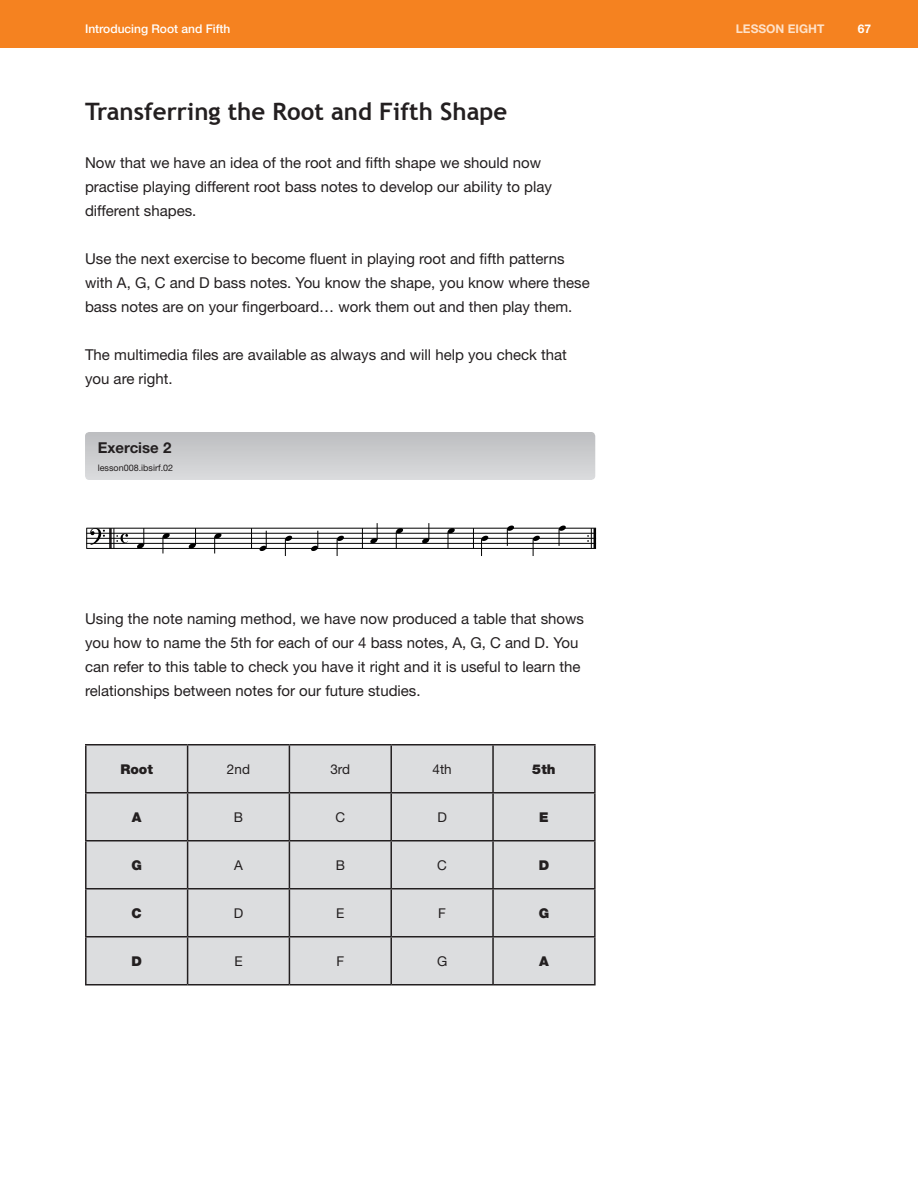
<style>
.page{position:relative;width:918px;height:1188px;background:#fff}
.page>*{position:absolute;margin:0;border:0;box-sizing:border-box;transform-origin:0 0}
.t1{font:700 24px "Trebuchet MS";color:#231f20}
.t2{font:15px/24px "Helvetica Neue";color:#231f20}
.t3{font:700 15px "Helvetica Neue";color:#231f20}
.t4{font:13.5px "Helvetica Neue";color:#231f20}
.t5{font:900 13.5px "Helvetica Neue";color:#231f20}
.t6{font:500 12px "Helvetica Neue LT Std";color:#fff}
.t7{font:700 12px "Helvetica Neue LT Std";color:#fee1c8}
.t8{font:700 12px "Helvetica Neue LT Std";color:#fff}
.t9{font:9px "Helvetica Neue";color:#231f20}
</style>
<div class="page">
<div style="left:0;top:0;width:918px;height:48px;background:#f58220"></div>
<div style="left:85px;top:432px;width:510px;height:48px;background:linear-gradient(to bottom,#bdbec0,#dadbdd);border-radius:4px"></div>
<hr style="left:109px;top:528px;width:3px;height:20px;background:#231f20">
<svg style="left:114px;top:529px;width:14px;height:19px"></svg>
<svg style="left:251px;top:529px;width:1px;height:19px"></svg>
<svg style="left:362px;top:529px;width:1px;height:19px"></svg>
<svg style="left:473px;top:529px;width:1px;height:19px"></svg>
<hr style="left:594px;top:528px;width:2px;height:20px;background:#000">
<svg style="left:587px;top:529px;width:5px;height:19px"></svg>
<hr style="left:86px;top:548px;width:510px;height:1px;background:#000">
<hr style="left:86px;top:543px;width:510px;height:1px;background:#000">
<hr style="left:86px;top:538px;width:510px;height:1px;background:#000">
<hr style="left:86px;top:533px;width:510px;height:1px;background:#000">
<hr style="left:86px;top:528px;width:510px;height:1px;background:#000">
<svg style="left:86px;top:528px;width:19px;height:20px"></svg>
<svg style="left:137px;top:528px;width:8px;height:21px"></svg>
<svg style="left:163px;top:533px;width:7px;height:20px"></svg>
<svg style="left:189px;top:528px;width:7px;height:21px"></svg>
<svg style="left:214px;top:533px;width:7px;height:20px"></svg>
<svg style="left:260px;top:531px;width:7px;height:20px"></svg>
<svg style="left:285px;top:536px;width:7px;height:20px"></svg>
<svg style="left:311px;top:531px;width:8px;height:20px"></svg>
<svg style="left:337px;top:536px;width:7px;height:20px"></svg>
<svg style="left:370px;top:523px;width:8px;height:20px"></svg>
<svg style="left:396px;top:528px;width:7px;height:20px"></svg>
<svg style="left:422px;top:523px;width:8px;height:20px"></svg>
<svg style="left:448px;top:528px;width:7px;height:20px"></svg>
<svg style="left:481px;top:536px;width:7px;height:20px"></svg>
<svg style="left:507px;top:526px;width:7px;height:20px"></svg>
<svg style="left:533px;top:536px;width:7px;height:20px"></svg>
<svg style="left:559px;top:526px;width:7px;height:20px"></svg>
<div style="left:87px;top:746px;width:507px;height:238px;background:#dcdddf"></div>
<hr style="left:85px;top:744px;width:103px;height:2px;background:#231f20">
<hr style="left:85px;top:746px;width:2px;height:46px;background:#231f20">
<hr style="left:188px;top:744px;width:101px;height:2px;background:#231f20">
<hr style="left:187px;top:746px;width:1px;height:46px;background:#231f20">
<hr style="left:289px;top:744px;width:102px;height:2px;background:#231f20">
<hr style="left:289px;top:746px;width:1px;height:46px;background:#231f20">
<hr style="left:391px;top:744px;width:102px;height:2px;background:#231f20">
<hr style="left:390px;top:746px;width:2px;height:46px;background:#231f20">
<hr style="left:493px;top:744px;width:103px;height:2px;background:#231f20">
<hr style="left:492px;top:746px;width:2px;height:46px;background:#231f20">
<hr style="left:594px;top:746px;width:2px;height:46px;background:#231f20">
<hr style="left:85px;top:792px;width:103px;height:2px;background:#231f20">
<hr style="left:85px;top:794px;width:2px;height:46px;background:#231f20">
<hr style="left:188px;top:792px;width:101px;height:2px;background:#231f20">
<hr style="left:187px;top:794px;width:1px;height:46px;background:#231f20">
<hr style="left:289px;top:792px;width:102px;height:2px;background:#231f20">
<hr style="left:289px;top:794px;width:1px;height:46px;background:#231f20">
<hr style="left:391px;top:792px;width:102px;height:2px;background:#231f20">
<hr style="left:390px;top:794px;width:2px;height:46px;background:#231f20">
<hr style="left:493px;top:792px;width:103px;height:2px;background:#231f20">
<hr style="left:492px;top:794px;width:2px;height:46px;background:#231f20">
<hr style="left:594px;top:794px;width:2px;height:46px;background:#231f20">
<hr style="left:85px;top:840px;width:103px;height:2px;background:#231f20">
<hr style="left:85px;top:842px;width:2px;height:46px;background:#231f20">
<hr style="left:188px;top:840px;width:101px;height:2px;background:#231f20">
<hr style="left:187px;top:842px;width:1px;height:46px;background:#231f20">
<hr style="left:289px;top:840px;width:102px;height:2px;background:#231f20">
<hr style="left:289px;top:842px;width:1px;height:46px;background:#231f20">
<hr style="left:391px;top:840px;width:102px;height:2px;background:#231f20">
<hr style="left:390px;top:842px;width:2px;height:46px;background:#231f20">
<hr style="left:493px;top:840px;width:103px;height:2px;background:#231f20">
<hr style="left:492px;top:842px;width:2px;height:46px;background:#231f20">
<hr style="left:594px;top:842px;width:2px;height:46px;background:#231f20">
<hr style="left:85px;top:888px;width:103px;height:2px;background:#231f20">
<hr style="left:85px;top:890px;width:2px;height:46px;background:#231f20">
<hr style="left:188px;top:888px;width:101px;height:2px;background:#231f20">
<hr style="left:187px;top:890px;width:1px;height:46px;background:#231f20">
<hr style="left:289px;top:888px;width:102px;height:2px;background:#231f20">
<hr style="left:289px;top:890px;width:1px;height:46px;background:#231f20">
<hr style="left:391px;top:888px;width:102px;height:2px;background:#231f20">
<hr style="left:390px;top:890px;width:2px;height:46px;background:#231f20">
<hr style="left:493px;top:888px;width:103px;height:2px;background:#231f20">
<hr style="left:492px;top:890px;width:2px;height:46px;background:#231f20">
<hr style="left:594px;top:890px;width:2px;height:46px;background:#231f20">
<hr style="left:85px;top:936px;width:103px;height:2px;background:#231f20">
<hr style="left:85px;top:938px;width:2px;height:46px;background:#231f20">
<hr style="left:188px;top:936px;width:101px;height:2px;background:#231f20">
<hr style="left:187px;top:938px;width:1px;height:46px;background:#231f20">
<hr style="left:289px;top:936px;width:102px;height:2px;background:#231f20">
<hr style="left:289px;top:938px;width:1px;height:46px;background:#231f20">
<hr style="left:391px;top:936px;width:102px;height:2px;background:#231f20">
<hr style="left:390px;top:938px;width:2px;height:46px;background:#231f20">
<hr style="left:493px;top:936px;width:103px;height:2px;background:#231f20">
<hr style="left:492px;top:938px;width:2px;height:46px;background:#231f20">
<hr style="left:594px;top:938px;width:2px;height:46px;background:#231f20">
<hr style="left:85px;top:984px;width:103px;height:2px;background:#231f20">
<hr style="left:188px;top:984px;width:101px;height:2px;background:#231f20">
<hr style="left:289px;top:984px;width:102px;height:2px;background:#231f20">
<hr style="left:391px;top:984px;width:102px;height:2px;background:#231f20">
<hr style="left:493px;top:984px;width:103px;height:2px;background:#231f20">
<p class="t6" style="left:85px;top:22px;width:147px">Introducing Root and Fifth</p>
<h1 class="t1" style="left:85px;top:96px;width:424px">Transferring the Root and Fifth Shape</h1>
<p class="t2" style="left:85px;top:150px;width:469px">Now that we have an idea of the root and fifth shape we should now practise playing different root bass notes to develop our ability to play different shapes.</p>
<p class="t2" style="left:85px;top:246px;width:506px">Use the next exercise to become fluent in playing root and fifth patterns with A, G, C and D bass notes. You know the shape, you know where these bass notes are on your fingerboard… work them out and then play them.</p>
<p class="t2" style="left:85px;top:342px;width:484px">The multimedia files are available as always and will help you check that you are right.</p>
<p class="t3" style="left:98px;top:438px;width:75px">Exercise 2</p>
<p class="t9" style="left:98px;top:462px;width:77px">lesson008.ibsirf.02</p>
<p class="t2" style="left:85px;top:606px;width:501px">Using the note naming method, we have now produced a table that shows you how to name the 5th for each of our 4 bass notes, A, G, C and D. You can refer to this table to check you have it right and it is useful to learn the relationships between notes for our future studies.</p>
<p class="t5" style="left:120px;top:761px;width:34px">Root</p>
<p class="t4" style="left:227px;top:761px;width:25px">2nd</p>
<p class="t4" style="left:330px;top:761px;width:21px">3rd</p>
<p class="t4" style="left:433px;top:761px;width:21px">4th</p>
<p class="t5" style="left:532px;top:761px;width:25px">5th</p>
<p class="t5" style="left:132px;top:809px;width:11px">A</p>
<p class="t4" style="left:234px;top:809px;width:11px">B</p>
<p class="t4" style="left:335px;top:809px;width:11px">C</p>
<p class="t4" style="left:437px;top:809px;width:11px">D</p>
<p class="t5" style="left:539px;top:809px;width:11px">E</p>
<p class="t5" style="left:131px;top:857px;width:12px">G</p>
<p class="t4" style="left:234px;top:857px;width:10px">A</p>
<p class="t4" style="left:336px;top:857px;width:11px">B</p>
<p class="t4" style="left:437px;top:857px;width:11px">C</p>
<p class="t5" style="left:539px;top:857px;width:12px">D</p>
<p class="t5" style="left:132px;top:905px;width:12px">C</p>
<p class="t4" style="left:234px;top:905px;width:11px">D</p>
<p class="t4" style="left:336px;top:905px;width:10px">E</p>
<p class="t4" style="left:438px;top:905px;width:9px">F</p>
<p class="t5" style="left:539px;top:905px;width:12px">G</p>
<p class="t5" style="left:131px;top:953px;width:12px">D</p>
<p class="t4" style="left:234px;top:953px;width:10px">E</p>
<p class="t4" style="left:336px;top:953px;width:9px">F</p>
<p class="t4" style="left:437px;top:953px;width:12px">G</p>
<p class="t5" style="left:539px;top:953px;width:11px">A</p>
<p class="t7" style="left:736px;top:21px;width:90px">LESSON EIGHT</p>
<p class="t8" style="left:858px;top:21px;width:15px">67</p>
</div>
